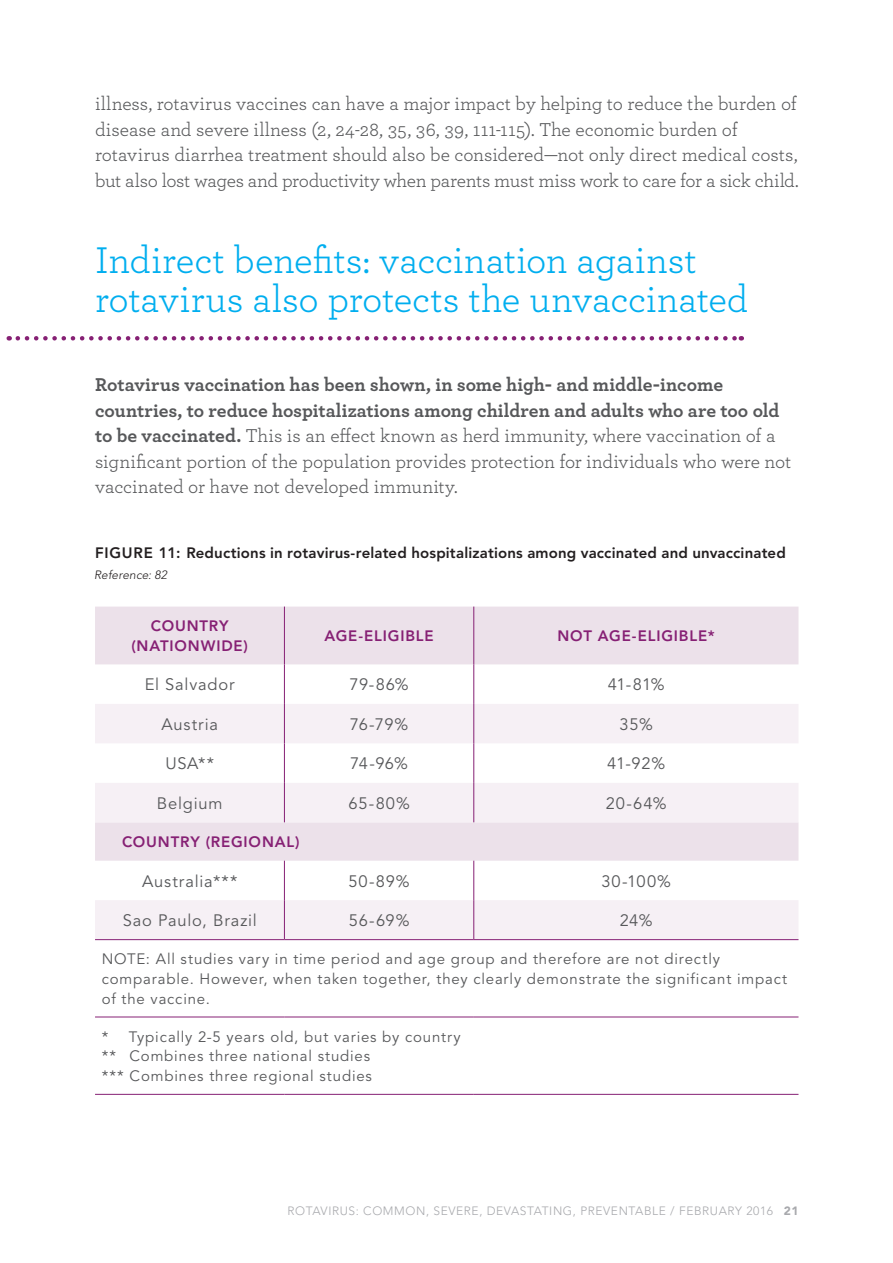
<style>
.page{position:relative;width:893px;height:1263px;background:#fff}
.page>*{position:absolute;margin:0;border:0;box-sizing:border-box;transform-origin:0 0}
.t1{font:39px/39px "Archer";letter-spacing:-.005em;color:#00aeef}
.Body{font:19.5px/25.5px "Archer";letter-spacing:-.005em;color:#57585a}
.Sidebar{font:16.5px "Avenir LT Std";letter-spacing:.05em;color:#57585a}
.Sidebar-2{font:15px/19.5px "Avenir LT Std";letter-spacing:.055em;color:#57585a}
.Body-2{font:800 15px "Avenir LT Std";letter-spacing:.01em;color:#231f20}
.Sidebar-3{font:800 15px/19.5px "Avenir LT Std";letter-spacing:.055em;color:#862074;text-align:center}
.t2{font:300 12px "Avenir LT Std";letter-spacing:.05em;color:#a8a9ad}
.t3{font:italic 300 12px "Avenir LT Std";letter-spacing:.01em;color:#231f20}
.s1{font-weight:700}
.s2{font-weight:900}
</style>
<div class="page">
<svg style="left:18px;top:336px;width:724px;height:5px"></svg>
<svg style="left:95px;top:607px;width:703px;height:97px;fill:#ece1ea"></svg>
<svg style="left:95px;top:704px;width:703px;height:235px;fill:#f6f0f5"></svg>
<hr style="left:284px;top:607px;width:1px;height:57px;background:#862074">
<hr style="left:473px;top:607px;width:1px;height:57px;background:#862074">
<hr style="left:284px;top:664px;width:1px;height:40px;background:#862074">
<hr style="left:473px;top:664px;width:1px;height:40px;background:#862074">
<hr style="left:284px;top:704px;width:1px;height:39px;background:#862074">
<hr style="left:473px;top:704px;width:1px;height:39px;background:#862074">
<hr style="left:284px;top:743px;width:1px;height:40px;background:#862074">
<hr style="left:473px;top:743px;width:1px;height:40px;background:#862074">
<hr style="left:284px;top:783px;width:1px;height:39px;background:#862074">
<hr style="left:473px;top:783px;width:1px;height:39px;background:#862074">
<hr style="left:284px;top:861px;width:1px;height:39px;background:#862074">
<hr style="left:473px;top:861px;width:1px;height:39px;background:#862074">
<hr style="left:284px;top:900px;width:1px;height:39px;background:#862074">
<hr style="left:473px;top:900px;width:1px;height:39px;background:#862074">
<hr style="left:95px;top:1094px;width:189px;height:1px;background:#862074">
<hr style="left:284px;top:1094px;width:190px;height:1px;background:#862074">
<hr style="left:474px;top:1094px;width:324px;height:1px;background:#862074">
<hr style="left:95px;top:939px;width:189px;height:1px;background:#862074">
<hr style="left:284px;top:939px;width:190px;height:1px;background:#862074">
<hr style="left:474px;top:939px;width:324px;height:1px;background:#862074">
<hr style="left:95px;top:1016px;width:189px;height:1px;background:#862074">
<hr style="left:284px;top:1016px;width:190px;height:1px;background:#862074">
<hr style="left:474px;top:1016px;width:324px;height:1px;background:#862074">
<p class="Body" style="left:95px;top:90px;width:705px">illness, rotavirus vaccines can have a major impact by helping to reduce the burden of disease and severe illness (2, 24-28, 35, 36, 39, 111-115). The economic burden of rotavirus diarrhea treatment should also be considered—not only direct medical costs, but also lost wages and productivity when parents must miss work to care for a sick child.</p>
<p class="t1" style="left:95px;top:239px;width:655px">Indirect benefits: vaccination against rotavirus also protects the unvaccinated</p>
<p class="Body" style="left:95px;top:371px;width:698px"><span class="s1">Rotavirus vaccination has been shown, in some high- and middle-income countries, to reduce hospitalizations among children and adults who are too old to be vaccinated.</span> This is an effect known as herd immunity, where vaccination of a significant portion of the population provides protection for individuals who were not vaccinated or have not developed immunity.</p>
<p class="Body-2" style="left:95px;top:544px;width:692px">FIGURE 11: Reductions in rotavirus-related hospitalizations among vaccinated and unvaccinated</p>
<p class="t3" style="left:94px;top:568px;width:74px">Reference: 82</p>
<p class="Sidebar-3" style="left:131px;top:616px;width:118px">COUNTRY (NATIONWIDE)</p>
<p class="Sidebar-3" style="left:324px;top:626px;width:111px">AGE-ELIGIBLE</p>
<p class="Sidebar-3" style="left:557px;top:626px;width:159px">NOT AGE-ELIGIBLE*</p>
<p class="Sidebar" style="left:145px;top:675px;width:92px">El Salvador</p>
<p class="Sidebar" style="left:350px;top:675px;width:61px">79-86%</p>
<p class="Sidebar" style="left:608px;top:675px;width:58px">41-81%</p>
<p class="Sidebar" style="left:161px;top:715px;width:58px">Austria</p>
<p class="Sidebar" style="left:350px;top:715px;width:60px">76-79%</p>
<p class="Sidebar" style="left:620px;top:715px;width:35px">35%</p>
<p class="Sidebar" style="left:165px;top:754px;width:50px">USA**</p>
<p class="Sidebar" style="left:350px;top:754px;width:59px">74-96%</p>
<p class="Sidebar" style="left:607px;top:754px;width:59px">41-92%</p>
<p class="Sidebar" style="left:157px;top:794px;width:67px">Belgium</p>
<p class="Sidebar" style="left:348px;top:794px;width:63px">65-80%</p>
<p class="Sidebar" style="left:606px;top:794px;width:62px">20-64%</p>
<p class="Sidebar-3" style="left:122px;top:832px;width:179px">COUNTRY (REGIONAL)</p>
<p class="Sidebar" style="left:142px;top:871px;width:97px">Australia***</p>
<p class="Sidebar" style="left:349px;top:871px;width:63px">50-89%</p>
<p class="Sidebar" style="left:601px;top:871px;width:71px">30-100%</p>
<p class="Sidebar" style="left:123px;top:911px;width:136px">Sao Paulo, Brazil</p>
<p class="Sidebar" style="left:349px;top:911px;width:62px">56-69%</p>
<p class="Sidebar" style="left:620px;top:911px;width:34px">24%</p>
<p class="Sidebar-2" style="left:102px;top:950px;width:687px">NOTE: All studies vary in time period and age group and therefore are not directly comparable. However, when taken together, they clearly demonstrate the significant impact of the vaccine.</p>
<p class="Sidebar-2" style="left:102px;top:1027px;width:360px">* Typically 2-5 years old, but varies by country</p>
<p class="Sidebar-2" style="left:102px;top:1047px;width:270px">** Combines three national studies</p>
<p class="Sidebar-2" style="left:102px;top:1066px;width:272px">*** Combines three regional studies</p>
<p class="t2" style="left:287px;top:1204px;width:513px">ROTAVIRUS: COMMON, SEVERE, DEVASTATING, PREVENTABLE / FEBRUARY 2016 <span class="s2">21</span></p>
</div>
